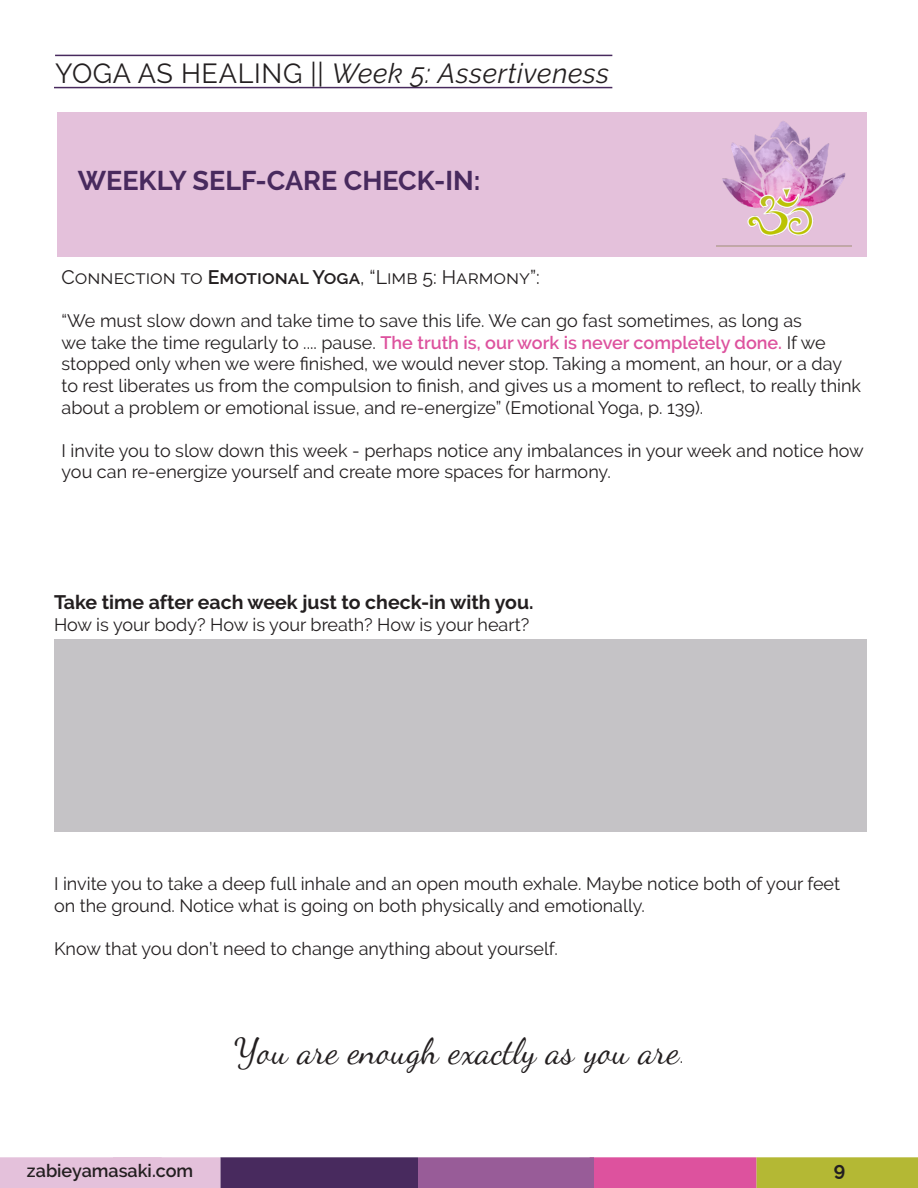
<style>
.page{position:relative;width:918px;height:1188px;background:#fff}
.page>*{position:absolute;margin:0;border:0;box-sizing:border-box;transform-origin:0 0}
.t1{font:36px "Dancing Script OT";color:#231f20}
.t2{font:italic 27.6px "Raleway";letter-spacing:.025em;color:#231f20}
.t3{font:700 27px "Raleway";color:#482a5e}
.t4{font:700 19.5px "Raleway";color:#231f20}
.t5{font:19.5px "Raleway";color:#231f20}
.t6{font:18px/21.6px "Raleway";color:#231f20}
.t7{font:600 18px "Raleway";color:#231f20}
.s1{font-style:normal}
.s2{font-weight:600}
.s3{font-weight:600;color:#dd529e}
.s4{font-family:"Raleway";font-size:18px}
</style>
<div class="page">
<div style="left:58px;top:112px;width:809px;height:145px;background:#e4c1db"></div>
<hr style="left:54px;top:87px;width:558px;height:1px;background:#482a5e">
<hr style="left:55px;top:55px;width:557px;height:1px;background:#482a5e">
<img style="left:716px;top:121px;width:135px;height:126px">
<div style="left:757px;top:1158px;width:160px;height:29px;background:#b4b834"></div>
<div style="left:756px;top:1157px;width:162px;height:31px;border:2px solid #b4b834"></div>
<div style="left:590px;top:1158px;width:166px;height:29px;background:#dd529e"></div>
<div style="left:590px;top:1157px;width:166px;height:31px;border:2px solid #dd529e"></div>
<div style="left:419px;top:1158px;width:174px;height:29px;background:#985c98"></div>
<div style="left:418px;top:1157px;width:176px;height:31px;border:2px solid #985c98"></div>
<div style="left:221px;top:1158px;width:196px;height:29px;background:#482a5e"></div>
<div style="left:220px;top:1157px;width:198px;height:31px;border:2px solid #482a5e"></div>
<div style="left:114px;top:1158px;width:106px;height:29px;background:#e4c1db"></div>
<div style="left:113px;top:1157px;width:107px;height:31px;border:2px solid #e4c1db"></div>
<div style="left:1px;top:1158px;width:160px;height:29px;background:#e4c1db"></div>
<div style="left:0;top:1157px;width:162px;height:31px;border:2px solid #e4c1db"></div>
<div style="left:54px;top:639px;width:812px;height:193px;background:#c5c3c6"></div>
<h2 class="t2" style="left:55px;top:57px;width:556px"><span class="s1">YOGA AS HEALING ||</span> Week 5: Assertiveness</h2>
<h3 class="t3" style="left:78px;top:164px;width:404px">WEEKLY SELF-CARE CHECK-IN:</h3>
<p class="t5" style="left:62px;top:266px;width:480px">Connection to <span class="s2">Emotional Yoga</span>, “Limb 5: Harmony”:</p>
<p class="t6" style="left:62px;top:310px;width:801px">“We must slow down and take time to save this life. We can go fast sometimes, as long as<br>we take the time regularly to .... pause. <span class="s3">The truth is, our work is never completely done.</span> If we stopped only when we were finished, we would never stop. Taking a moment, an hour, or a day to rest liberates us from the compulsion to finish, and gives us a moment to reflect, to really think about a problem or emotional issue, and re-energize” (Emotional Yoga, p. 139).</p>
<p class="t6" style="left:62px;top:440px;width:804px">I invite you to slow down this week - perhaps notice any imbalances in your week and notice how you can re-energize yourself and create more spaces for harmony.</p>
<p class="t4" style="left:54px;top:591px;width:481px">Take time after each week just to check-in with you.</p>
<p class="t6" style="left:54px;top:614px;width:477px">How is your body? How is your breath? How is your heart?</p>
<p class="t6" style="left:54px;top:873px;width:788px">I invite you to take a deep full inhale and an open mouth exhale. Maybe notice both of your feet on the ground. Notice what is going on both physically and emotionally.</p>
<p class="t6" style="left:54px;top:938px;width:505px">Know that you don’t need to change anything about yourself.</p>
<h1 class="t1" style="left:235px;top:1030px;width:450px">You are enough exactly as you are<span class="s4">.</span></h1>
<p class="t7" style="left:27px;top:1160px;width:168px">zabieyamasaki.com</p>
<p class="t4" style="left:834px;top:1157px;width:13px">9</p>
</div>
